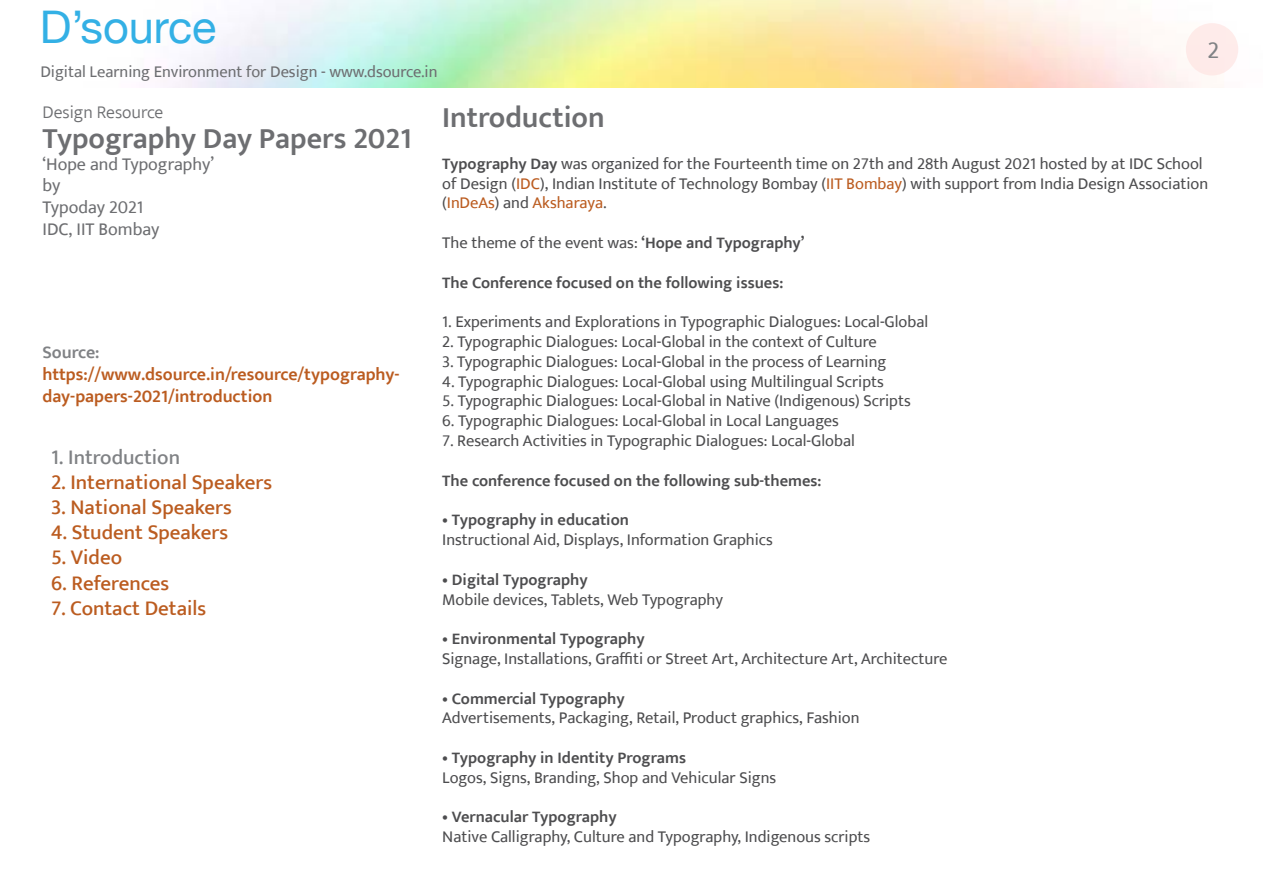
<style>
.page{position:relative;width:1263px;height:893px;background:#fff}
.page>*{position:absolute;margin:0;border:0;box-sizing:border-box;transform-origin:0 0}
.t1{font:45px "Helvetica Neue";color:#33b0e5}
.t2{font:600 30px "Ek Mukta";color:#6d6e71}
.t3{font:24px "Ek Mukta";color:#808285}
.t4{font:500 21px "Ek Mukta";color:#bb5c20}
.t5{font:500 21px "Ek Mukta";color:#808285}
.t6{font:600 18px/21.6px "Ek Mukta";color:#bb5c20}
.t7{font:18px/21.6px "Ek Mukta";color:#6d6e71}
.t8{font:300 18px "Ek Mukta";color:#6d6e71}
.t9{font:600 18px "Ek Mukta";color:#808285}
.t10{font:16.5px/19.8px "Ek Mukta";color:#4d4d4f}
.t11{font:600 16.5px "Ek Mukta";color:#4d4d4f}
.t12{font:16.5px "Ek Mukta";color:#6d6e71}
.s1{font-weight:600}
.s2{color:#bb5c20}
</style>
<div class="page">
<div style="left:1186px;top:23px;width:52px;height:52px;background:#feebea;border-radius:50%"></div>
<h1 class="t1" style="left:40px;top:0;width:178px">D’source</h1>
<p class="t12" style="left:40px;top:62px;width:399px">Digital Learning Environment for Design - www.dsource.in</p>
<h3 class="t3" style="left:1207px;top:35px;width:13px">2</h3>
<p class="t8" style="left:43px;top:101px;width:122px">Design Resource</p>
<h2 class="t2" style="left:43px;top:120px;width:371px">Typography Day Papers 2021</h2>
<p class="t7" style="left:43px;top:153px;width:173px">‘Hope and Typography’ by<br>Typoday 2021<br>IDC, IIT Bombay</p>
<p class="t9" style="left:43px;top:342px;width:59px">Source:</p>
<p class="t6" style="left:43px;top:363px;width:359px">https://www.dsource.in/resource/typography&shy;day-papers-2021/introduction</p>
<p class="t5" style="left:51px;top:444px;width:131px">1. Introduction</p>
<p class="t4" style="left:51px;top:469px;width:223px">2. International Speakers</p>
<p class="t4" style="left:51px;top:494px;width:182px">3. National Speakers</p>
<p class="t4" style="left:51px;top:520px;width:179px">4. Student Speakers</p>
<p class="t4" style="left:51px;top:545px;width:73px">5. Video</p>
<p class="t4" style="left:51px;top:570px;width:120px">6. References</p>
<p class="t4" style="left:51px;top:595px;width:157px">7. Contact Details</p>
<h2 class="t2" style="left:442px;top:100px;width:164px">Introduction</h2>
<p class="t10" style="left:442px;top:153px;width:767px"><span class="s1">Typography Day</span> was organized for the Fourteenth time on 27th and 28th August 2021 hosted by at IDC School of Design (<span class="s2">IDC</span>), Indian Institute of Technology Bombay (<span class="s2">IIT Bombay</span>) with support from India Design Association (<span class="s2">InDeAs</span>) and <span class="s2">Aksharaya</span>.</p>
<p class="t10" style="left:442px;top:232px;width:364px">The theme of the event was: <span class="s1">‘Hope and Typography’</span></p>
<p class="t11" style="left:442px;top:272px;width:342px">The Conference focused on the following issues:</p>
<p class="t10" style="left:442px;top:312px;width:487px">1. Experiments and Explorations in Typographic Dialogues: Local-Global</p>
<p class="t10" style="left:442px;top:331px;width:436px">2. Typographic Dialogues: Local-Global in the context of Culture</p>
<p class="t10" style="left:442px;top:351px;width:446px">3. Typographic Dialogues: Local-Global in the process of Learning</p>
<p class="t10" style="left:442px;top:371px;width:443px">4. Typographic Dialogues: Local-Global using Multilingual Scripts</p>
<p class="t10" style="left:442px;top:391px;width:470px">5. Typographic Dialogues: Local-Global in Native (Indigenous) Scripts</p>
<p class="t10" style="left:442px;top:411px;width:398px">6. Typographic Dialogues: Local-Global in Local Languages</p>
<p class="t10" style="left:442px;top:430px;width:414px">7. Research Activities in Typographic Dialogues: Local-Global</p>
<p class="t11" style="left:442px;top:470px;width:381px">The conference focused on the following sub-themes:</p>
<p class="t11" style="left:442px;top:510px;width:188px">• Typography in education</p>
<p class="t10" style="left:442px;top:529px;width:332px">Instructional Aid, Displays, Information Graphics</p>
<p class="t11" style="left:442px;top:569px;width:147px">• Digital Typography</p>
<p class="t10" style="left:442px;top:589px;width:282px">Mobile devices, Tablets, Web Typography</p>
<p class="t11" style="left:442px;top:629px;width:204px">• Environmental Typography</p>
<p class="t10" style="left:442px;top:648px;width:507px">Signage, Installations, Graffiti or Street Art, Architecture Art, Architecture</p>
<p class="t11" style="left:442px;top:688px;width:184px">• Commercial Typography</p>
<p class="t10" style="left:442px;top:708px;width:419px">Advertisements, Packaging, Retail, Product graphics, Fashion</p>
<p class="t11" style="left:442px;top:747px;width:245px">• Typography in Identity Programs</p>
<p class="t10" style="left:442px;top:767px;width:335px">Logos, Signs, Branding, Shop and Vehicular Signs</p>
<p class="t11" style="left:442px;top:807px;width:176px">• Vernacular Typography</p>
<p class="t10" style="left:442px;top:826px;width:429px">Native Calligraphy, Culture and Typography, Indigenous scripts</p>
</div>
